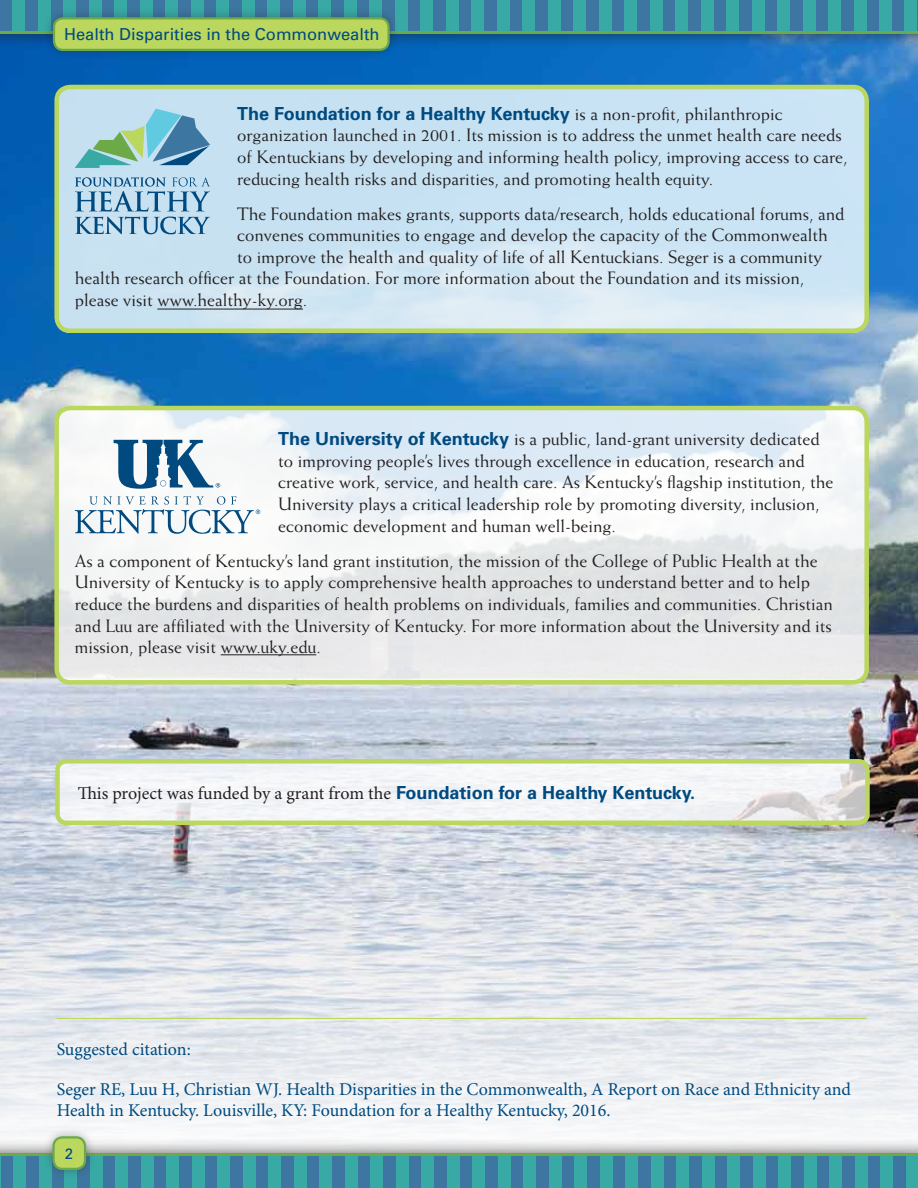
<style>
.page{position:relative;width:918px;height:1188px;background:#fff}
.page>*{position:absolute;margin:0;border:0;box-sizing:border-box;transform-origin:0 0}
.t1{font:18px/21.6px "Weiss Std";color:#231f20}
.t2{font:18px/21.6px "Minion Pro";color:#004a7f}
.t3{font:18px "Minion Pro";color:#231f20}
.t4{font:700 18px "Univers";color:#004a7f}
.t5{font:16.5px "Univers";color:#004a7f}
.t6{font:15px "Univers";color:#004a7f}
.s1{font-family:"Weiss Std";font-weight:400;color:#231f20}
.s2{font-family:"Univers";font-weight:700;color:#004a7f}
</style>
<div class="page">
<img style="left:0;top:49px;width:918px;height:1088px">
<div style="left:0;top:1138px;width:918px;height:50px;background:#231f20;opacity:.75"></div>
<div style="left:0;top:1154px;width:918px;height:34px;background:#3d76a1"></div>
<div style="left:903px;top:1138px;width:15px;height:50px;background:#231f20;opacity:.75"></div>
<div style="left:0;top:0;width:918px;height:49px;background:#231f20;opacity:.75"></div>
<div style="left:0;top:0;width:905px;height:34px;background:#3d76a1"></div>
<div style="left:879px;top:0;width:13px;height:34px;background:#39a9a6"></div>
<div style="left:854px;top:0;width:13px;height:34px;background:#39a9a6"></div>
<div style="left:828px;top:0;width:13px;height:34px;background:#39a9a6"></div>
<div style="left:803px;top:0;width:13px;height:34px;background:#39a9a6"></div>
<div style="left:777px;top:0;width:13px;height:34px;background:#39a9a6"></div>
<div style="left:752px;top:0;width:13px;height:34px;background:#39a9a6"></div>
<div style="left:726px;top:0;width:13px;height:34px;background:#39a9a6"></div>
<div style="left:701px;top:0;width:13px;height:34px;background:#39a9a6"></div>
<div style="left:675px;top:0;width:13px;height:34px;background:#39a9a6"></div>
<div style="left:650px;top:0;width:13px;height:34px;background:#39a9a6"></div>
<div style="left:624px;top:0;width:13px;height:34px;background:#39a9a6"></div>
<div style="left:599px;top:0;width:13px;height:34px;background:#39a9a6"></div>
<div style="left:573px;top:0;width:13px;height:34px;background:#39a9a6"></div>
<div style="left:548px;top:0;width:13px;height:34px;background:#39a9a6"></div>
<div style="left:522px;top:0;width:13px;height:34px;background:#39a9a6"></div>
<div style="left:497px;top:0;width:13px;height:34px;background:#39a9a6"></div>
<div style="left:471px;top:0;width:13px;height:34px;background:#39a9a6"></div>
<div style="left:446px;top:0;width:13px;height:34px;background:#39a9a6"></div>
<div style="left:420px;top:0;width:13px;height:34px;background:#39a9a6"></div>
<div style="left:395px;top:0;width:13px;height:34px;background:#39a9a6"></div>
<div style="left:369px;top:0;width:13px;height:34px;background:#39a9a6"></div>
<div style="left:344px;top:0;width:13px;height:34px;background:#39a9a6"></div>
<div style="left:318px;top:0;width:13px;height:34px;background:#39a9a6"></div>
<div style="left:293px;top:0;width:13px;height:34px;background:#39a9a6"></div>
<div style="left:267px;top:0;width:13px;height:34px;background:#39a9a6"></div>
<div style="left:242px;top:0;width:13px;height:34px;background:#39a9a6"></div>
<div style="left:216px;top:0;width:13px;height:34px;background:#39a9a6"></div>
<div style="left:191px;top:0;width:13px;height:34px;background:#39a9a6"></div>
<div style="left:165px;top:0;width:13px;height:34px;background:#39a9a6"></div>
<div style="left:140px;top:0;width:13px;height:34px;background:#39a9a6"></div>
<div style="left:114px;top:0;width:13px;height:34px;background:#39a9a6"></div>
<div style="left:89px;top:0;width:13px;height:34px;background:#39a9a6"></div>
<div style="left:63px;top:0;width:13px;height:34px;background:#39a9a6"></div>
<div style="left:38px;top:0;width:13px;height:34px;background:#39a9a6"></div>
<div style="left:12px;top:0;width:13px;height:34px;background:#39a9a6"></div>
<hr style="left:0;top:32px;width:918px;height:2px;background:#6baa47">
<hr style="left:0;top:1154px;width:1px;height:34px;background:#39a9a6">
<div style="left:13px;top:1154px;width:13px;height:34px;background:#39a9a6"></div>
<div style="left:39px;top:1154px;width:12px;height:34px;background:#39a9a6"></div>
<div style="left:64px;top:1154px;width:13px;height:34px;background:#39a9a6"></div>
<div style="left:90px;top:1154px;width:12px;height:34px;background:#39a9a6"></div>
<div style="left:115px;top:1154px;width:13px;height:34px;background:#39a9a6"></div>
<div style="left:141px;top:1154px;width:12px;height:34px;background:#39a9a6"></div>
<div style="left:166px;top:1154px;width:13px;height:34px;background:#39a9a6"></div>
<div style="left:192px;top:1154px;width:12px;height:34px;background:#39a9a6"></div>
<div style="left:217px;top:1154px;width:13px;height:34px;background:#39a9a6"></div>
<div style="left:243px;top:1154px;width:12px;height:34px;background:#39a9a6"></div>
<div style="left:268px;top:1154px;width:13px;height:34px;background:#39a9a6"></div>
<div style="left:294px;top:1154px;width:12px;height:34px;background:#39a9a6"></div>
<div style="left:319px;top:1154px;width:13px;height:34px;background:#39a9a6"></div>
<div style="left:345px;top:1154px;width:12px;height:34px;background:#39a9a6"></div>
<div style="left:370px;top:1154px;width:13px;height:34px;background:#39a9a6"></div>
<div style="left:396px;top:1154px;width:12px;height:34px;background:#39a9a6"></div>
<div style="left:421px;top:1154px;width:13px;height:34px;background:#39a9a6"></div>
<div style="left:447px;top:1154px;width:12px;height:34px;background:#39a9a6"></div>
<div style="left:472px;top:1154px;width:13px;height:34px;background:#39a9a6"></div>
<div style="left:498px;top:1154px;width:12px;height:34px;background:#39a9a6"></div>
<div style="left:523px;top:1154px;width:13px;height:34px;background:#39a9a6"></div>
<div style="left:549px;top:1154px;width:12px;height:34px;background:#39a9a6"></div>
<div style="left:574px;top:1154px;width:13px;height:34px;background:#39a9a6"></div>
<div style="left:600px;top:1154px;width:12px;height:34px;background:#39a9a6"></div>
<div style="left:625px;top:1154px;width:13px;height:34px;background:#39a9a6"></div>
<div style="left:651px;top:1154px;width:12px;height:34px;background:#39a9a6"></div>
<div style="left:676px;top:1154px;width:13px;height:34px;background:#39a9a6"></div>
<div style="left:702px;top:1154px;width:12px;height:34px;background:#39a9a6"></div>
<div style="left:727px;top:1154px;width:13px;height:34px;background:#39a9a6"></div>
<div style="left:753px;top:1154px;width:12px;height:34px;background:#39a9a6"></div>
<div style="left:778px;top:1154px;width:13px;height:34px;background:#39a9a6"></div>
<div style="left:804px;top:1154px;width:12px;height:34px;background:#39a9a6"></div>
<div style="left:829px;top:1154px;width:13px;height:34px;background:#39a9a6"></div>
<div style="left:855px;top:1154px;width:12px;height:34px;background:#39a9a6"></div>
<div style="left:880px;top:1154px;width:13px;height:34px;background:#39a9a6"></div>
<div style="left:906px;top:1154px;width:12px;height:34px;background:#39a9a6"></div>
<div style="left:904px;top:0;width:13px;height:34px;background:#39a9a6"></div>
<hr style="left:0;top:1153px;width:918px;height:2px;background:#6baa47">
<svg style="left:905px;top:32px;width:12px;height:2px"></svg>
<div style="left:43px;top:1127px;width:52px;height:52px;background:#231f20;opacity:.45"></div>
<div style="left:54px;top:1137px;width:31px;height:32px;background:#bbd75e;border-radius:9px"></div>
<div style="left:44px;top:8px;width:355px;height:52px;background:#231f20;opacity:.45"></div>
<div style="left:54px;top:18px;width:335px;height:32px;background:#bbd75e;border-radius:9px"></div>
<div style="left:53px;top:17px;width:337px;height:34px;border:2px solid #6baa47;border-radius:9px"></div>
<div style="left:52px;top:1136px;width:34px;height:34px;border:2px solid #6baa47;border-radius:9px"></div>
<svg style="left:57px;top:87px;width:810px;height:246px;fill:#c9e4f4"></svg>
<hr style="left:157px;top:309px;width:146px;height:1px;background:#231f20">
<svg style="left:75px;top:109px;width:135px;height:59px"></svg>
<svg style="left:75px;top:177px;width:135px;height:57px"></svg>
<div style="left:48px;top:1008px;width:827px;height:121px;background:#fff;opacity:.75"></div>
<hr style="left:57px;top:1018px;width:810px;height:1px;background:#bbd75e">
<div style="left:54px;top:85px;width:815px;height:248px;border:4px solid #bbd75e;border-radius:14px"></div>
<svg style="left:57px;top:408px;width:810px;height:274px"></svg>
<hr style="left:221px;top:654px;width:95px;height:1px;background:#231f20">
<svg style="left:75px;top:496px;width:185px;height:38px"></svg>
<svg style="left:114px;top:440px;width:106px;height:49px"></svg>
<div style="left:54px;top:406px;width:815px;height:279px;border:4px solid #bbd75e;border-radius:14px"></div>
<svg style="left:57px;top:761px;width:810px;height:63px;fill:#f3f5f7"></svg>
<div style="left:55px;top:759px;width:815px;height:66px;border:4px solid #bbd75e;border-radius:9px"></div>
<p class="t5" style="left:64px;top:24px;width:317px">Health Disparities in the Commonwealth</p>
<p class="t4" style="left:237px;top:102px;width:547px">The Foundation for a Healthy Kentucky <span class="s1">is a non-profit, philanthropic</span></p>
<p class="t1" style="left:237px;top:124px;width:612px">organization launched in 2001. Its mission is to address the unmet health care needs of Kentuckians by developing and informing health policy, improving access to care, reducing health risks and disparities, and promoting health equity.</p>
<p class="t1" style="left:237px;top:202px;width:609px">The Foundation makes grants, supports data/research, holds educational forums, and</p>
<p class="t1" style="left:237px;top:224px;width:592px">convenes communities to engage and develop the capacity of the Commonwealth</p>
<p class="t1" style="left:237px;top:246px;width:587px">to improve the health and quality of life of all Kentuckians. Seger is a community</p>
<p class="t1" style="left:75px;top:267px;width:731px">health research officer at the Foundation. For more information about the Foundation and its mission,</p>
<p class="t1" style="left:75px;top:289px;width:234px">please visit www.healthy-ky.org.</p>
<p class="t1" style="left:278px;top:428px;width:557px"><span class="s2">The University of Kentucky</span> is a public, land-grant university dedicated to improving people’s lives through excellence in education, research and creative work, service, and health care. As Kentucky’s flagship institution, the University plays a critical leadership role by promoting diversity, inclusion, economic development and human well-being.</p>
<p class="t1" style="left:75px;top:550px;width:760px">As a component of Kentucky’s land grant institution, the mission of the College of Public Health at the University of Kentucky is to apply comprehensive health approaches to understand better and to help reduce the burdens and disparities of health problems on individuals, families and communities. Christian and Luu are affiliated with the University of Kentucky. For more information about the University and its mission, please visit www.uky.edu.</p>
<p class="t3" style="left:78px;top:782px;width:619px">This project was funded by a grant from the <span class="s2">Foundation for a Healthy Kentucky.</span></p>
<p class="t2" style="left:57px;top:1039px;width:136px">Suggested citation:</p>
<p class="t2" style="left:57px;top:1079px;width:796px">Seger RE, Luu H, Christian WJ. Health Disparities in the Commonwealth, A Report on Race and Ethnicity and<br>Health in Kentucky. Louisville, KY: Foundation for a Healthy Kentucky, 2016.</p>
<p class="t6" style="left:65px;top:1144px;width:10px">2</p>
</div>
